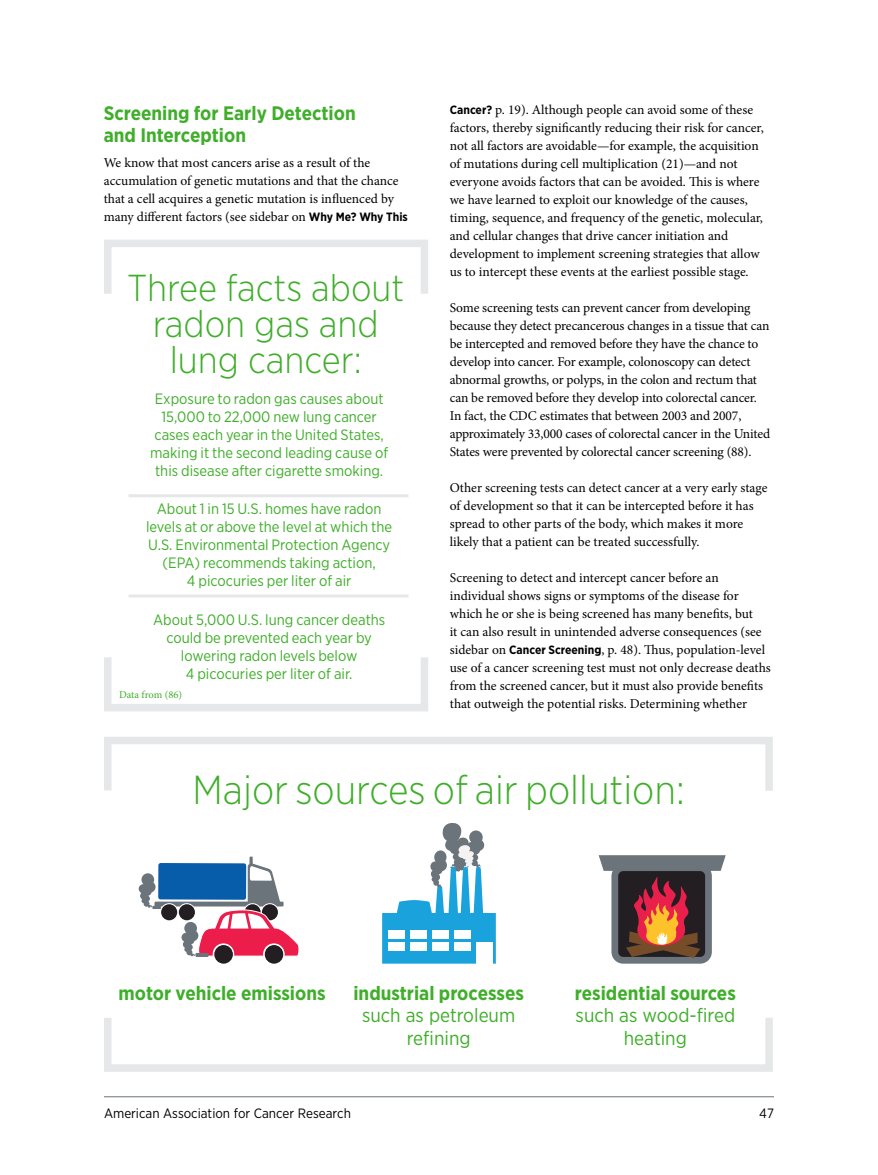
<style>
.page{position:relative;width:878px;height:1175px;background:#fff}
.page>*{position:absolute;margin:0;border:0;box-sizing:border-box;transform-origin:0 0}
.t1{font:300 40.5px "Gotham Narrow";color:#3fae2a}
.t2{font:300 37.5px/36px "Gotham Narrow";color:#3fae2a;text-align:center}
.t3{font:700 19.5px/22.5px "Gotham Narrow";color:#3fae2a}
.t4{font:19.5px/22.5px "Gotham Narrow";color:#3fae2a;text-align:center}
.t5{font:15px/18px "Gotham Narrow";color:#3fae2a;text-align:center}
.t6{font:13.5px/18px "Minion Pro";letter-spacing:-.005em;color:#000}
.t7{font:13.5px "Gotham Narrow";color:#000}
.t8{font:10.5px "Minion Pro";color:#3fae2a}
.s1{font-family:"Gotham Narrow";font-weight:700;font-size:12px}
</style>
<div class="page">
<hr style="left:104px;top:1096px;width:670px;height:1px;background:#6a747b">
<svg style="left:382px;top:823px;width:114px;height:140px"></svg>
<div style="left:214px;top:945px;width:19px;height:18px;background:#231e21;border-radius:50%"></div>
<div style="left:265px;top:945px;width:18px;height:18px;background:#231e21;border-radius:50%"></div>
<hr style="left:195px;top:953px;width:13px;height:4px;background:#6b737b">
<svg style="left:139px;top:856px;width:160px;height:100px"></svg>
<svg style="left:598px;top:855px;width:127px;height:108px"></svg>
<div style="left:104px;top:736px;width:668px;height:58px;border:8px solid #e6e7e8"></div>
<div style="left:104px;top:1014px;width:668px;height:57px;border:8px solid #e6e7e8"></div>
<div style="left:104px;top:240px;width:324px;height:57px;border:8px solid #e6e7e8"></div>
<div style="left:104px;top:653px;width:324px;height:58px;border:8px solid #e6e7e8"></div>
<hr style="left:129px;top:494px;width:279px;height:3px;background:#e6e7e8">
<hr style="left:129px;top:594px;width:279px;height:3px;background:#e6e7e8">
<h3 class="t3" style="left:104px;top:101px;width:253px">Screening for Early Detection and Interception</h3>
<p class="t6" style="left:104px;top:154px;width:305px">We know that most cancers arise as a result of the accumulation of genetic mutations and that the chance that a cell acquires a genetic mutation is influenced by many different factors (see sidebar on <span class="s1">Why Me? Why This</span></p>
<h2 class="t2" style="left:127px;top:268px;width:279px">Three facts about radon gas and lung cancer:</h2>
<p class="t5" style="left:150px;top:389px;width:239px">Exposure to radon gas causes about 15,000 to 22,000 new lung cancer cases each year in the United States, making it the second leading cause of this disease after cigarette smoking.</p>
<p class="t5" style="left:146px;top:500px;width:247px">About 1 in 15 U.S. homes have radon levels at or above the level at which the U.S. Environmental Protection Agency (EPA) recommends taking action,<br>4 picocuries per liter of air</p>
<p class="t5" style="left:153px;top:610px;width:234px">About 5,000 U.S. lung cancer deaths could be prevented each year by lowering radon levels below<br>4 picocuries per liter of air.</p>
<p class="t8" style="left:119px;top:687px;width:64px">Data from (86)</p>
<p class="t6" style="left:450px;top:101px;width:315px"><span class="s1">Cancer?</span> p. 19). Although people can avoid some of these factors, thereby significantly reducing their risk for cancer, not all factors are avoidable—for example, the acquisition of mutations during cell multiplication (21)—and not everyone avoids factors that can be avoided. This is where we have learned to exploit our knowledge of the causes, timing, sequence, and frequency of the genetic, molecular, and cellular changes that drive cancer initiation and development to implement screening strategies that allow us to intercept these events at the earliest possible stage.</p>
<p class="t6" style="left:450px;top:298px;width:322px">Some screening tests can prevent cancer from developing because they detect precancerous changes in a tissue that can be intercepted and removed before they have the chance to develop into cancer. For example, colonoscopy can detect abnormal growths, or polyps, in the colon and rectum that can be removed before they develop into colorectal cancer.<br>In fact, the CDC estimates that between 2003 and 2007, approximately 33,000 cases of colorectal cancer in the United States were prevented by colorectal cancer screening (88).</p>
<p class="t6" style="left:450px;top:478px;width:319px">Other screening tests can detect cancer at a very early stage of development so that it can be intercepted before it has spread to other parts of the body, which makes it more likely that a patient can be treated successfully.</p>
<p class="t6" style="left:450px;top:568px;width:322px">Screening to detect and intercept cancer before an individual shows signs or symptoms of the disease for which he or she is being screened has many benefits, but<br>it can also result in unintended adverse consequences (see sidebar on <span class="s1">Cancer Screening</span>, p. 48). Thus, population-level use of a cancer screening test must not only decrease deaths from the screened cancer, but it must also provide benefits that outweigh the potential risks. Determining whether</p>
<h1 class="t1" style="left:192px;top:765px;width:494px">Major sources of air pollution:</h1>
<h3 class="t3" style="left:118px;top:981px;width:209px">motor vehicle emissions</h3>
<h3 class="t3" style="left:353px;top:981px;width:172px">industrial processes</h3>
<h3 class="t4" style="left:362px;top:1003px;width:155px">such as petroleum refining</h3>
<h3 class="t3" style="left:575px;top:981px;width:162px">residential sources</h3>
<h3 class="t4" style="left:575px;top:1003px;width:161px">such as wood-fired heating</h3>
<p class="t7" style="left:104px;top:1105px;width:248px">American Association for Cancer Research</p>
<p class="t7" style="left:759px;top:1105px;width:16px">47</p>
</div>
